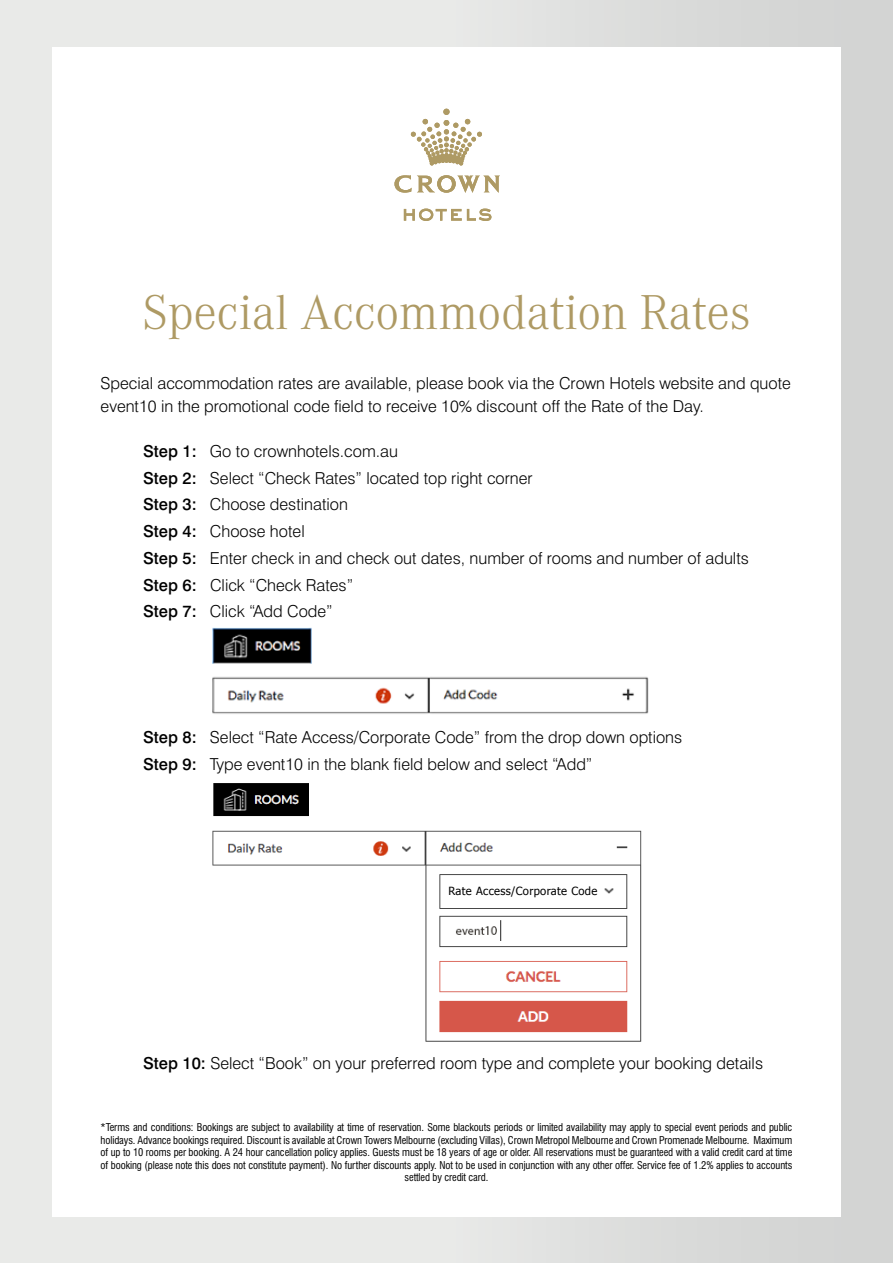
<style>
.page{position:relative;width:893px;height:1263px;background:#fff}
.page>*{position:absolute;margin:0;border:0;box-sizing:border-box;transform-origin:0 0}
.t1{font:300 48px "Corporate ABQ";color:#ae9a64}
.t2{font:300 16.5px/26.7px "Swiss 721 BT";color:#000}
.t3{font:11.25px "Tahoma";letter-spacing:.03em;color:#000}
.t4{font:condensed 10.5px/12.6px "Swiss 721 BT";letter-spacing:-.01em;color:#000;text-align:center}
.s1{font-weight:500}
</style>
<div class="page">
<div style="left:0;top:0;width:893px;height:1263px;background:linear-gradient(to right,#f0f1ee,#d6d7d6)"></div>
<div style="left:52px;top:47px;width:788px;height:1169px;background:#fff"></div>
<svg style="left:404px;top:209px;width:87px;height:12px"></svg>
<svg style="left:394px;top:175px;width:106px;height:18px"></svg>
<svg style="left:411px;top:119px;width:71px;height:47px"></svg>
<div style="left:443px;top:109px;width:7px;height:6px;background:#ae9a64;border-radius:50%"></div>
<img style="left:212px;top:627px;width:437px;height:87px">
<img style="left:212px;top:783px;width:430px;height:259px">
<div style="left:446px;top:879px;width:125px;height:26px;background:#fff"></div>
<h1 class="t1" style="left:142px;top:284px;width:610px">Special Accommodation Rates</h1>
<h2 class="t2" style="left:101px;top:372px;width:692px;line-height:22.5px">Special accommodation rates are available, please book via the Crown Hotels website and quote event10 in the promotional code field to receive 10% discount off the Rate of the Day.</h2>
<p class="t2" style="left:143px;top:437px;width:607px"><span class="s1">Step 1:</span> Go to crownhotels.com.au<br><span class="s1">Step 2:</span> Select “Check Rates” located top right corner<br><span class="s1">Step 3:</span> Choose destination<br><span class="s1">Step 4:</span> Choose hotel<br><span class="s1">Step 5:</span> Enter check in and check out dates, number of rooms and number of adults <span class="s1">Step 6:</span> Click “Check Rates”<br><span class="s1">Step 7:</span> Click “Add Code”</p>
<h2 class="t2" style="left:143px;top:723px;width:541px"><span class="s1">Step 8:</span> Select “Rate Access/Corporate Code” from the drop down options<br><span class="s1">Step 9:</span> Type event10 in the blank field below and select “Add”</h2>
<p class="t3" style="left:448px;top:884px;width:150px">Rate Access/Corporate Code</p>
<h2 class="t2" style="left:143px;top:1050px;width:621px"><span class="s1">Step 10:</span> Select “Book” on your preferred room type and complete your booking details</h2>
<p class="t4" style="left:101px;top:1121px;width:693px">*Terms and conditions: Bookings are subject to availability at time of reservation. Some blackouts periods or limited availability may apply to special event periods and public holidays. Advance bookings required. Discount is available at Crown Towers Melbourne (excluding Villas), Crown Metropol Melbourne and Crown Promenade Melbourne. Maximum of up to 10 rooms per booking. A 24 hour cancellation policy applies. Guests must be 18 years of age or older. All reservations must be guaranteed with a valid credit card at time of booking (please note this does not constitute payment). No further discounts apply. Not to be used in conjunction with any other offer. Service fee of 1.2% applies to accounts settled by credit card.</p>
</div>
